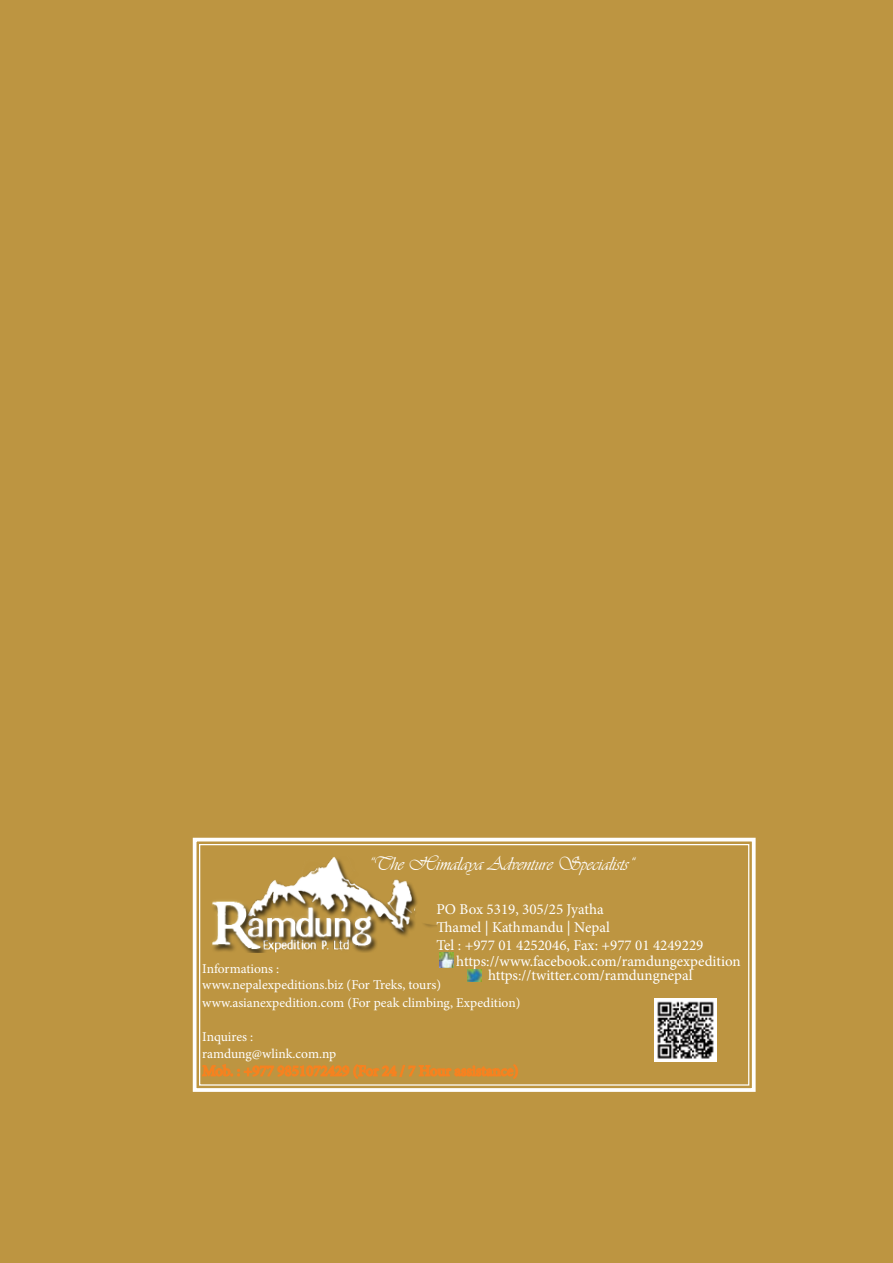
<style>
.page{position:relative;width:893px;height:1263px;background:#bd9541}
.page>*{position:absolute;margin:0;border:0;box-sizing:border-box;transform-origin:0 0}
.t1{font:19.5px "Vivaldii";color:#fff}
.t2{font:15px/18px "Minion Pro";color:#fff}
.t3{font:13.5px/16.2px "Minion Pro";color:#fff}
</style>
<div class="page">
<svg style="left:192px;top:837px;width:564px;height:255px"></svg>
<svg style="left:201px;top:945px;width:318px;height:147px"></svg>
<img style="left:439px;top:953px;width:15px;height:15px">
<img style="left:654px;top:998px;width:63px;height:63px">
<img style="left:467px;top:970px;width:15px;height:12px">
<h1 class="t1" style="left:368px;top:852px;width:267px">“The Himalaya Adventure Specialists“</h1>
<p class="t2" style="left:436px;top:900px;width:268px">PO Box 5319, 305/25 Jyatha<br>Thamel | Kathmandu | Nepal<br>Tel : +977 01 4252046, Fax: +977 01 4249229</p>
<p class="t3" style="left:202px;top:961px;width:240px">Informations :<br>www.nepalexpeditions.biz (For Treks, tours)</p>
<p class="t3" style="left:202px;top:995px;width:320px">www.asianexpedition.com (For peak climbing, Expedition)</p>
<p class="t3" style="left:202px;top:1029px;width:136px">Inquires : ramdung@wlink.com.np</p>
<p class="t2" style="left:488px;top:954px;width:254px;line-height:14.1px;text-indent:-32px">https://www.facebook.com/ramdungexpedition https://twitter.com/ramdungnepal</p>
</div>
